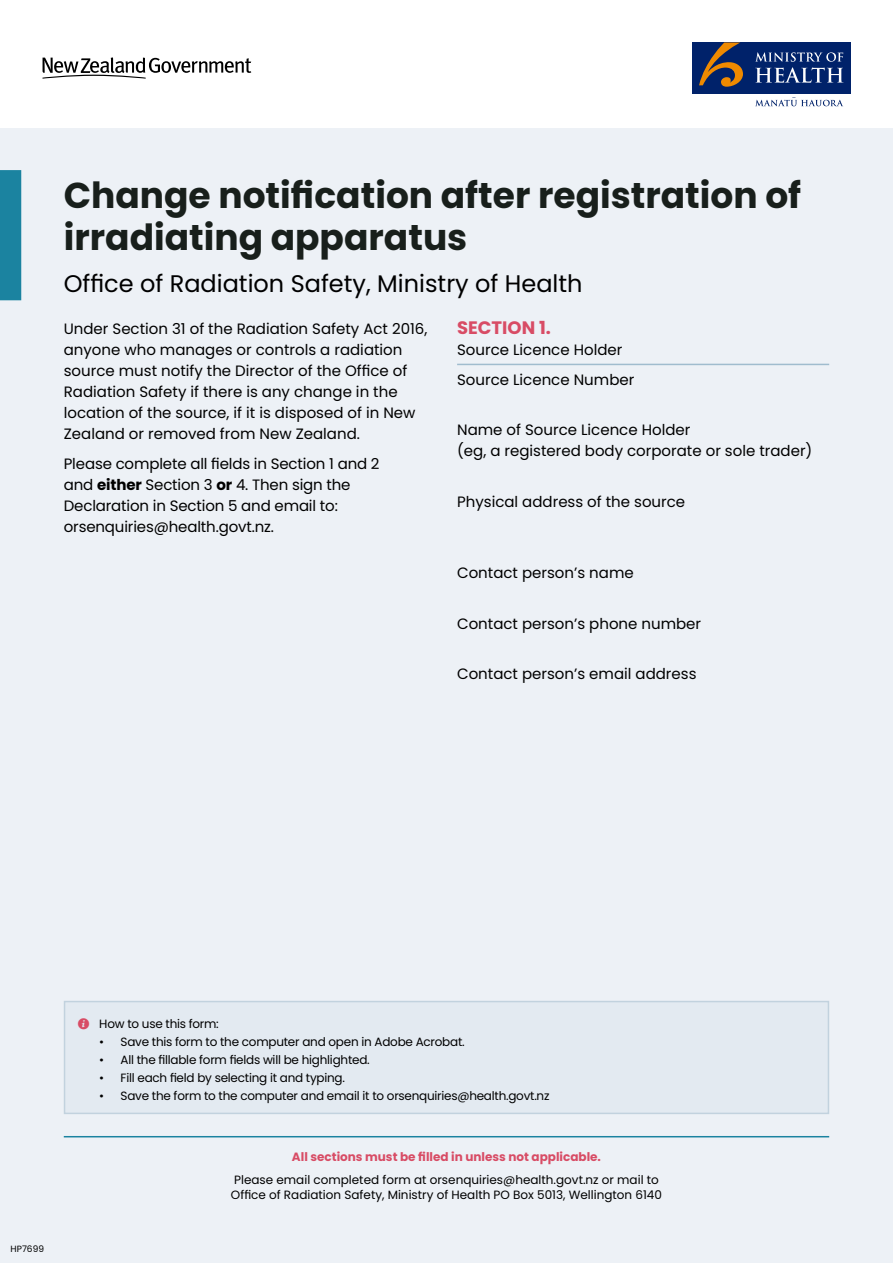
<style>
.page{position:relative;width:893px;height:1263px;background:#edf1f6}
.page>*{position:absolute;margin:0;border:0;box-sizing:border-box;transform-origin:0 0}
.H0_-_Poppins_-_Tag{font:700 36px/42px "Poppins";color:#181f1b}
.H0_-_Poppins_-_Tag-2{font:24px "Poppins";color:#000}
.Section{font:700 18px "Poppins";color:#d84c65}
.Body{font:15px/21px "Poppins";color:#000}
.Questions{font:15px/21px "Poppins";color:#000}
.Section_-_sub{font:15px "Poppins";color:#000}
.info_2nd{font:12px "Poppins";letter-spacing:-.02em;color:#000}
.info_2nd-2{font:12px/15px "Poppins";color:#000}
.t1{font:700 12px "Poppins";color:#d84c65}
.t2{font:9px "Poppins";color:#000}
.s1{font-weight:700}
</style>
<div class="page">
<hr style="left:64px;top:1136px;width:765px;height:1px;background:#1b83a0">
<div style="left:0;top:0;width:893px;height:128px;background:#fff"></div>
<div style="left:692px;top:43px;width:158px;height:51px;background:#00226a"></div>
<svg style="left:755px;top:52px;width:88px;height:31px"></svg>
<svg style="left:755px;top:99px;width:88px;height:7px"></svg>
<svg style="left:699px;top:43px;width:44px;height:44px"></svg>
<svg style="left:43px;top:57px;width:208px;height:22px"></svg>
<div style="left:0;top:170px;width:21px;height:130px;background:#1b83a0"></div>
<hr style="left:457px;top:364px;width:372px;height:1px;background:#a0bcce">
<div style="left:65px;top:1001px;width:763px;height:112px;background:#e3eaf1"></div>
<div style="left:64px;top:1001px;width:765px;height:113px;border:2px solid #c2d2de"></div>
<p class="H0_-_Poppins_-_Tag" style="left:64px;top:174px;width:739px">Change notification after registration of irradiating apparatus</p>
<p class="H0_-_Poppins_-_Tag-2" style="left:64px;top:270px;width:520px">Office of Radiation Safety, Ministry of Health</p>
<p class="Body" style="left:64px;top:318px;width:365px">Under Section 31 of the Radiation Safety Act 2016, anyone who manages or controls a radiation source must notify the Director of the Office of Radiation Safety if there is any change in the location of the source, if it is disposed of in New Zealand or removed from New Zealand.</p>
<p class="Body" style="left:64px;top:453px;width:317px">Please complete all fields in Section 1 and 2 and <span class="s1">either</span> Section 3 <span class="s1">or</span> 4. Then sign the Declaration in Section 5 and email to: orsenquiries@health.govt.nz.</p>
<p class="Section" style="left:457px;top:317px;width:95px">SECTION 1.</p>
<p class="Section_-_sub" style="left:457px;top:341px;width:167px">Source Licence Holder</p>
<p class="Questions" style="left:457px;top:369px;width:179px">Source Licence Number</p>
<p class="Questions" style="left:457px;top:419px;width:357px">Name of Source Licence Holder<br>(eg, a registered body corporate or sole trader)</p>
<p class="Questions" style="left:457px;top:491px;width:230px">Physical address of the source</p>
<p class="Questions" style="left:457px;top:562px;width:178px">Contact person’s name</p>
<p class="Questions" style="left:457px;top:613px;width:246px">Contact person’s phone number</p>
<p class="Questions" style="left:457px;top:663px;width:241px">Contact person’s email address</p>
<p class="t2" style="left:11px;top:1244px;width:35px">HP7699</p>
<p class="info_2nd" style="left:99px;top:1016px;width:121px">How to use this form:</p>
<p class="info_2nd" style="left:99px;top:1034px;width:367px">• Save this form to the computer and open in Adobe Acrobat.</p>
<p class="info_2nd" style="left:99px;top:1052px;width:272px">• All the fillable form fields will be highlighted.</p>
<p class="info_2nd" style="left:99px;top:1070px;width:247px">• Fill each field by selecting it and typing.</p>
<p class="info_2nd" style="left:99px;top:1088px;width:452px">• Save the form to the computer and email it to orsenquiries@health.govt.nz</p>
<p class="t1" style="left:292px;top:1149px;width:310px">All sections must be filled in unless not applicable.</p>
<p class="info_2nd-2" style="left:231px;top:1172px;width:432px">Please email completed form at orsenquiries@health.govt.nz or mail to<br>Office of Radiation Safety, Ministry of Health PO Box 5013, Wellington 6140</p>
</div>
